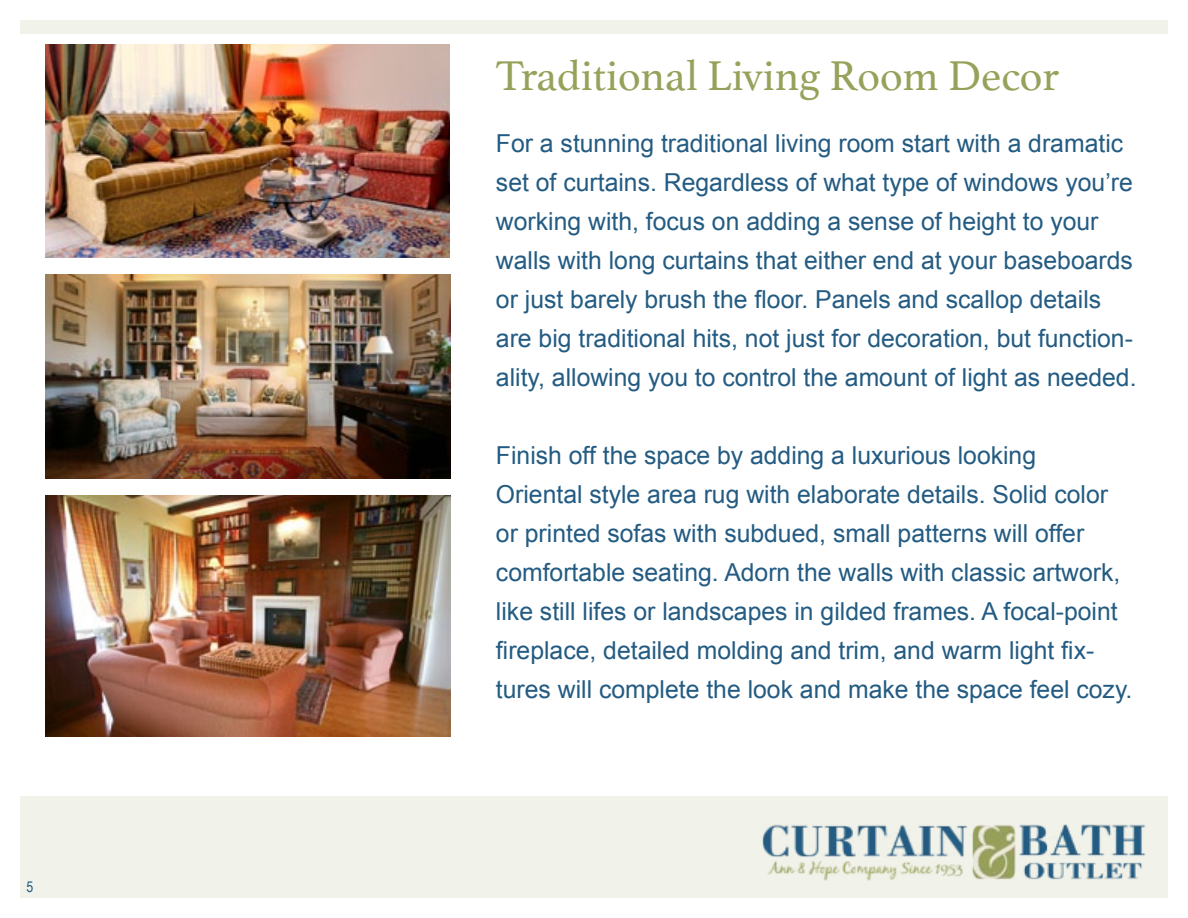
<style>
.page{position:relative;width:1188px;height:918px;background:#fff}
.page>*{position:absolute;margin:0;border:0;box-sizing:border-box;transform-origin:0 0}
.t1{font:43.65px "Athelas";color:#97a15a}
.t2{font:24.75px/39px "Arial";color:#235b82}
.t3{font:15px "Arial Narrow";color:#235b82}
</style>
<div class="page">
<div style="left:20px;top:796px;width:1148px;height:102px;background:#f1f2e9"></div>
<div style="left:20px;top:20px;width:1148px;height:13px;background:#f1f2e9"></div>
<img style="left:762px;top:824px;width:384px;height:57px">
<img style="left:45px;top:44px;width:405px;height:213px">
<img style="left:45px;top:275px;width:405px;height:204px">
<img style="left:45px;top:496px;width:405px;height:240px">
<p class="t3" style="left:26px;top:876px;width:8px">5</p>
<h1 class="t1" style="left:496px;top:41px;width:565px">Traditional Living Room Decor</h1>
<p class="t2" style="left:496px;top:124px;width:642px">For a stunning traditional living room start with a dramatic set of curtains. Regardless of what type of windows you’re working with, focus on adding a sense of height to your walls with long curtains that either end at your baseboards or just barely brush the floor. Panels and scallop details are big traditional hits, not just for decoration, but function&shy;ality, allowing you to control the amount of light as needed.</p>
<p class="t2" style="left:496px;top:436px;width:638px">Finish off the space by adding a luxurious looking<br>Oriental style area rug with elaborate details. Solid color or printed sofas with subdued, small patterns will offer comfortable seating. Adorn the walls with classic artwork, like still lifes or landscapes in gilded frames. A focal-point fireplace, detailed molding and trim, and warm light fix&shy;tures will complete the look and make the space feel cozy.</p>
</div>
